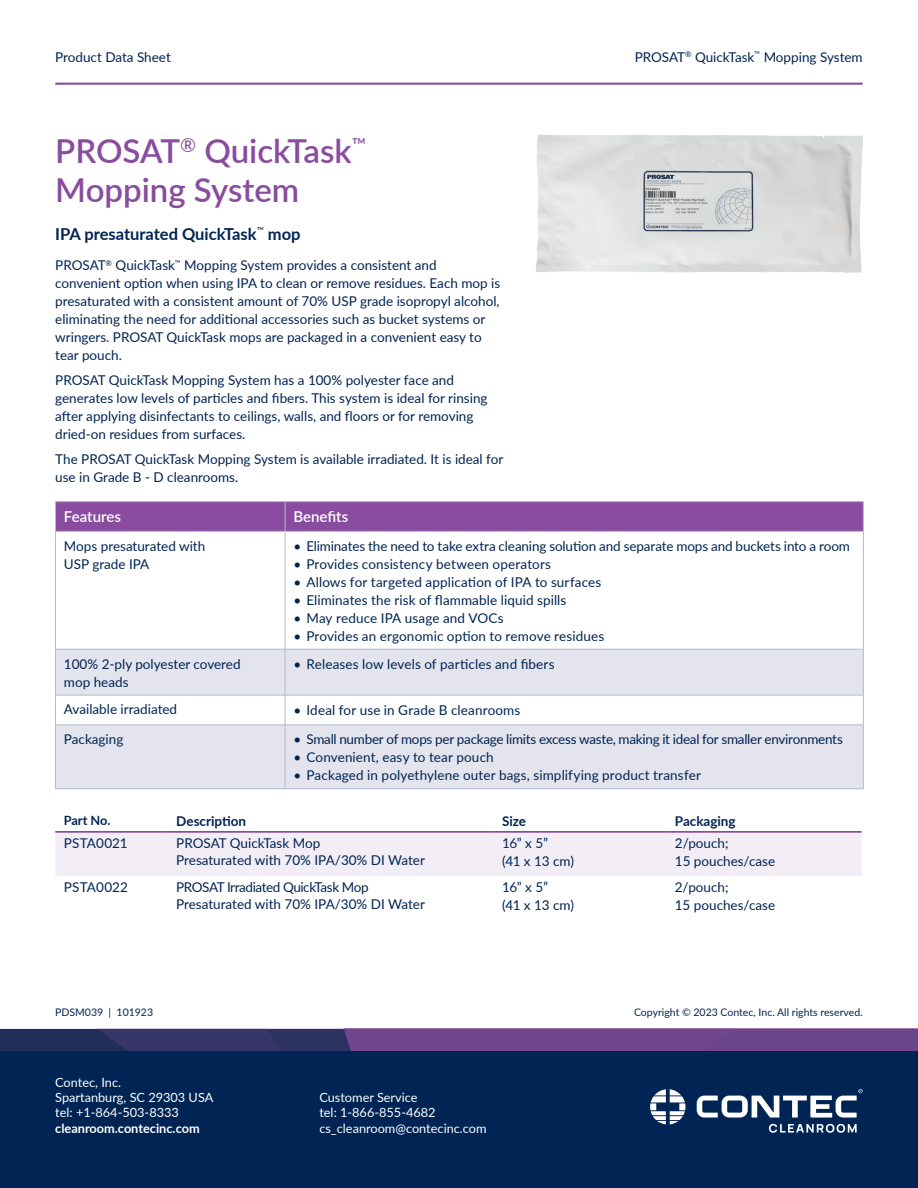
<style>
.page{position:relative;width:918px;height:1188px;background:#fff}
.page>*{position:absolute;margin:0;border:0;box-sizing:border-box;transform-origin:0 0}
.t1{font:600 33px/39px "Lato";color:#894c9e}
.t2{font:700 16.5px "Lato";color:#002453}
.t3{font:600 15px "Lato";color:#fff}
.t4{font:13.5px/18px "Lato";color:#002453}
.t5{font:13.5px "Lato";letter-spacing:-.02em;color:#002453}
.t6{font:13.5px/16.5px "Lato";letter-spacing:-.03em;color:#002453}
.t7{font:700 13.5px "Lato";color:#002453}
.t8{font:12.75px/15.3px "Lato";color:#fff}
.t9{font:700 12.75px "Lato";color:#fff}
.t10{font:700 12.75px "Lato";letter-spacing:-.01em;color:#002453}
.t11{font:10.5px "Lato";color:#002453}
</style>
<div class="page">
<div style="left:0;top:1039px;width:918px;height:149px;background:#002453"></div>
<svg style="left:769px;top:1124px;width:88px;height:9px"></svg>
<svg style="left:697px;top:1089px;width:166px;height:29px"></svg>
<svg style="left:650px;top:1089px;width:35px;height:35px"></svg>
<svg style="left:0;top:1029px;width:918px;height:21px;background:#563e7c"></svg>
<hr style="left:55px;top:83px;width:808px;height:2px;background:#894c9e">
<svg style="left:56px;top:650px;width:807px;height:139px;fill:#e3e4ed"></svg>
<hr style="left:55px;top:501px;width:230px;height:1px;background:#b3bad0">
<hr style="left:285px;top:501px;width:579px;height:1px;background:#b3bad0">
<svg style="left:55px;top:502px;width:809px;height:29px;background:#894d9e"></svg>
<hr style="left:55px;top:531px;width:230px;height:1px;background:#b3bad0">
<hr style="left:55px;top:532px;width:1px;height:117px;background:#b3bad0">
<hr style="left:285px;top:531px;width:579px;height:1px;background:#b3bad0">
<hr style="left:285px;top:532px;width:1px;height:117px;background:#b3bad0">
<hr style="left:863px;top:532px;width:1px;height:117px;background:#b3bad0">
<hr style="left:55px;top:649px;width:230px;height:1px;background:#b3bad0">
<hr style="left:55px;top:649px;width:1px;height:46px;background:#b3bad0">
<hr style="left:285px;top:649px;width:579px;height:1px;background:#b3bad0">
<hr style="left:285px;top:649px;width:1px;height:46px;background:#b3bad0">
<hr style="left:863px;top:649px;width:1px;height:46px;background:#b3bad0">
<hr style="left:55px;top:695px;width:230px;height:1px;background:#b3bad0">
<hr style="left:55px;top:695px;width:1px;height:30px;background:#b3bad0">
<hr style="left:285px;top:695px;width:579px;height:1px;background:#b3bad0">
<hr style="left:285px;top:695px;width:1px;height:30px;background:#b3bad0">
<hr style="left:863px;top:695px;width:1px;height:30px;background:#b3bad0">
<hr style="left:55px;top:725px;width:230px;height:1px;background:#b3bad0">
<hr style="left:55px;top:725px;width:1px;height:64px;background:#b3bad0">
<hr style="left:285px;top:725px;width:579px;height:1px;background:#b3bad0">
<hr style="left:285px;top:725px;width:1px;height:64px;background:#b3bad0">
<hr style="left:863px;top:725px;width:1px;height:64px;background:#b3bad0">
<hr style="left:55px;top:789px;width:230px;height:1px;background:#b3bad0">
<hr style="left:285px;top:789px;width:579px;height:1px;background:#b3bad0">
<div style="left:55px;top:833px;width:807px;height:43px;background:#f3eef6"></div>
<hr style="left:55px;top:831px;width:113px;height:2px;background:#894c9e">
<hr style="left:168px;top:831px;width:326px;height:2px;background:#894c9e">
<hr style="left:494px;top:831px;width:172px;height:2px;background:#894c9e">
<hr style="left:666px;top:831px;width:196px;height:2px;background:#894c9e">
<img style="left:535px;top:134px;width:328px;height:139px">
<p class="t4" style="left:55px;top:47px;width:117px">Product Data Sheet</p>
<p class="t4" style="left:635px;top:47px;width:230px">PROSAT<sup>®</sup> QuickTask<sup>™</sup> Mopping System</p>
<h1 class="t1" style="left:55px;top:130px;width:312px">PROSAT<sup>®</sup> QuickTask<sup>™<br></sup>Mopping System</h1>
<p class="t2" style="left:55px;top:221px;width:247px">IPA presaturated QuickTask<sup>™</sup> mop</p>
<p class="t4" style="left:55px;top:256px;width:447px">PROSAT<sup>®</sup> QuickTask<sup>™</sup> Mopping System provides a consistent and convenient option when using IPA to clean or remove residues. Each mop is presaturated with a consistent amount of 70% USP grade isopropyl alcohol, eliminating the need for additional accessories such as bucket systems or wringers. PROSAT QuickTask mops are packaged in a convenient easy to tear pouch.</p>
<p class="t4" style="left:55px;top:371px;width:434px">PROSAT QuickTask Mopping System has a 100% polyester face and generates low levels of particles and fibers. This system is ideal for rinsing after applying disinfectants to ceilings, walls, and floors or for removing dried-on residues from surfaces.</p>
<p class="t4" style="left:55px;top:449px;width:450px">The PROSAT QuickTask Mopping System is available irradiated. It is ideal for use in Grade B - D cleanrooms.</p>
<p class="t3" style="left:64px;top:506px;width:58px">Features</p>
<p class="t3" style="left:294px;top:506px;width:56px">Benefits</p>
<p class="t4" style="left:64px;top:536px;width:143px">Mops presaturated with<br>USP grade IPA</p>
<p class="t4" style="left:294px;top:536px;width:558px">• Eliminates the need to take extra cleaning solution and separate mops and buckets into a room</p>
<p class="t4" style="left:294px;top:554px;width:259px">• Provides consistency between operators</p>
<p class="t4" style="left:294px;top:572px;width:309px">• Allows for targeted application of IPA to surfaces</p>
<p class="t4" style="left:294px;top:590px;width:274px">• Eliminates the risk of flammable liquid spills</p>
<p class="t4" style="left:294px;top:608px;width:212px">• May reduce IPA usage and VOCs</p>
<p class="t4" style="left:294px;top:626px;width:312px">• Provides an ergonomic option to remove residues</p>
<p class="t4" style="left:64px;top:654px;width:178px">100% 2-ply polyester covered mop heads</p>
<p class="t4" style="left:294px;top:654px;width:263px">• Releases low levels of particles and fibers</p>
<p class="t4" style="left:64px;top:700px;width:115px">Available irradiated</p>
<p class="t4" style="left:294px;top:701px;width:228px">• Ideal for use in Grade B cleanrooms</p>
<p class="t4" style="left:64px;top:730px;width:61px">Packaging</p>
<p class="t5" style="left:294px;top:730px;width:551px">• Small number of mops per package limits excess waste, making it ideal for smaller environments</p>
<p class="t4" style="left:294px;top:748px;width:202px">• Convenient, easy to tear pouch</p>
<p class="t4" style="left:294px;top:766px;width:409px">• Packaged in polyethylene outer bags, simplifying product transfer</p>
<p class="t10" style="left:64px;top:811px;width:48px">Part No.</p>
<p class="t7" style="left:176px;top:811px;width:71px">Description</p>
<p class="t7" style="left:502px;top:811px;width:26px">Size</p>
<p class="t7" style="left:675px;top:811px;width:62px">Packaging</p>
<p class="t4" style="left:64px;top:834px;width:66px">PSTA0021</p>
<p class="t4" style="left:176px;top:834px;width:250px;line-height:16.5px">PROSAT QuickTask Mop<br>Presaturated with 70% IPA/30% DI Water</p>
<p class="t4" style="left:502px;top:834px;width:74px">16” x 5”<br>(41 x 13 cm)</p>
<p class="t4" style="left:675px;top:834px;width:102px">2/pouch;<br>15 pouches/case</p>
<p class="t4" style="left:64px;top:878px;width:66px">PSTA0022</p>
<p class="t6" style="left:176px;top:878px;width:250px">PROSAT Irradiated QuickTask Mop<br>Presaturated with 70% IPA/30% DI Water</p>
<p class="t4" style="left:502px;top:878px;width:74px">16” x 5”<br>(41 x 13 cm)</p>
<p class="t4" style="left:675px;top:878px;width:102px">2/pouch;<br>15 pouches/case</p>
<p class="t11" style="left:55px;top:1005px;width:99px">PDSM039 | 101923</p>
<p class="t11" style="left:634px;top:1005px;width:230px">Copyright © 2023 Contec, Inc. All rights reserved.</p>
<p class="t8" style="left:55px;top:1074px;width:160px">Contec, Inc.<br>Spartanburg, SC 29303 USA tel: +1-864-503-8333</p>
<p class="t9" style="left:55px;top:1119px;width:146px">cleanroom.contecinc.com</p>
<p class="t8" style="left:319px;top:1089px;width:169px">Customer Service<br>tel: 1-866-855-4682 cs_cleanroom@contecinc.com</p>
</div>
